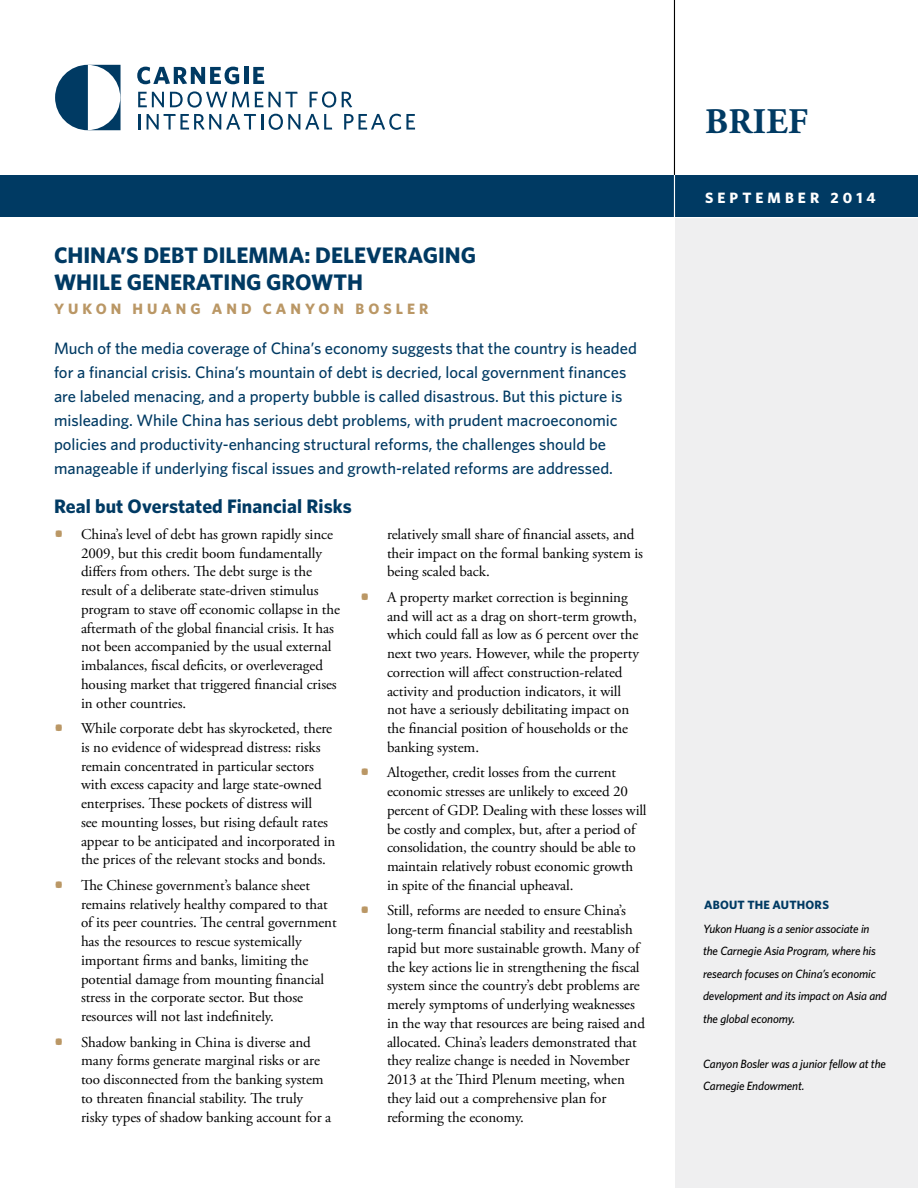
<style>
.page{position:relative;width:918px;height:1188px;background:#fff}
.page>*{position:absolute;margin:0;border:0;box-sizing:border-box;transform-origin:0 0}
.t1{font:700 36px "Adobe Garamond Pro";letter-spacing:.01em;color:#003a63}
.t2{font:500 24px "Whitney";color:#ba9765}
.t3{font:700 22.5px/27px "Whitney";color:#003a63}
.t4{font:700 19.5px "Whitney";letter-spacing:.005em;color:#003a63}
.t5{font:500 16.5px/24px "Whitney";color:#003a63}
.t6{font:15px/18.8px "Adobe Garamond Pro";letter-spacing:-.005em;color:#000}
.t7{font:700 15px "Whitney";letter-spacing:.27em;color:#ba9765}
.t8{font:700 15px "Whitney";letter-spacing:.27em;color:#fff}
.t9{font:italic 500 12px/22.5px "Whitney";letter-spacing:-.01em;color:#000}
.t10{font:700 12px "Whitney";letter-spacing:.015em;color:#003a63}
</style>
<div class="page">
<div style="left:675px;top:213px;width:243px;height:975px;background:#efeff0"></div>
<div style="left:0;top:176px;width:918px;height:41px;background:#003a63"></div>
<hr style="left:674px;top:0;width:1px;height:252px;background:#fff">
<hr style="left:674px;top:0;width:1px;height:175px;background:#000">
<hr style="left:0;top:217px;width:918px;height:1px;background:#fff">
<svg style="left:137px;top:67px;width:102px;height:17px"></svg>
<hr style="left:244px;top:67px;width:4px;height:17px;background:#003a63">
<svg style="left:253px;top:67px;width:11px;height:17px"></svg>
<svg style="left:138px;top:92px;width:26px;height:15px"></svg>
<svg style="left:170px;top:91px;width:79px;height:17px"></svg>
<svg style="left:255px;top:92px;width:43px;height:15px"></svg>
<svg style="left:310px;top:91px;width:26px;height:17px"></svg>
<svg style="left:342px;top:92px;width:10px;height:15px"></svg>
<svg style="left:138px;top:114px;width:2px;height:16px"></svg>
<svg style="left:147px;top:114px;width:116px;height:16px"></svg>
<svg style="left:269px;top:114px;width:63px;height:16px"></svg>
<svg style="left:344px;top:114px;width:71px;height:16px"></svg>
<svg style="left:55px;top:65px;width:66px;height:65px"></svg>
<h3 class="t3" style="left:54px;top:242px;width:424px">CHINA S’ DEBT DILEMMA: DELEVERAGING<br>WHILE GENERATING GROWTH</h3>
<p class="t7" style="left:355px;top:299px;width:75px">BOSLER</p>
<p class="t7" style="left:54px;top:299px;width:69px">YUKON</p>
<p class="t7" style="left:133px;top:299px;width:70px">HUANG</p>
<p class="t7" style="left:263px;top:299px;width:83px">CANYON</p>
<p class="t7" style="left:212px;top:299px;width:41px">AND</p>
<p class="t5" style="left:54px;top:336px;width:584px">Much of the media coverage of China s’ economy suggests that the country is headed for a financial crisis. China s’ mountain of debt is decried, local government finances are labeled menacing, and a property bubble is called disastrous. But this picture is misleading. While China has serious debt problems, with prudent macroeconomic policies and productivity-enhancing structural reforms, the challenges should be manageable if underlying fiscal issues and growth-related reforms are addressed.</p>
<h3 class="t4" style="left:54px;top:494px;width:299px">Real but Overstated Financial Risks</h3>
<h1 class="t1" style="left:705px;top:100px;width:104px">BRIEF</h1>
<p class="t8" style="left:705px;top:187px;width:116px">SEPTEMBER</p>
<p class="t8" style="left:831px;top:187px;width:47px">2014</p>
<h2 class="t2" style="left:54px;top:518px;width:12px">•</h2>
<h2 class="t2" style="left:54px;top:712px;width:12px">•</h2>
<h2 class="t2" style="left:54px;top:869px;width:12px">•</h2>
<h2 class="t2" style="left:54px;top:1026px;width:12px">•</h2>
<p class="t6" style="left:81px;top:525px;width:254px">Chinas’ level of debt has grown rapidly since</p>
<p class="t6" style="left:81px;top:544px;width:260px">2009, but this credit boom fundamentally differs from others. The debt surge is the result of a deliberate state-driven stimulus program to stave offeconomic collapse in the aftermath of the global financial crisis It. has not been accompanied by the usual external imbalances, fiscal deficits, or overleveraged housing market that triggered financial crises in other countries.</p>
<p class="t6" style="left:81px;top:720px;width:253px">While corporate debt has skyrocketed, there</p>
<p class="t6" style="left:81px;top:738px;width:256px">is no evidence of widespread distress: risks remain concentrated in particular sectors with excess capacity and large state-owned enterprises. These pockets of distress will<br>see mounting losses, but rising default rates appear to be anticipated and incorporated in the prices of the relevant stocks and bonds.</p>
<p class="t6" style="left:81px;top:876px;width:231px">The Chinese governments’ balance sheet</p>
<p class="t6" style="left:81px;top:895px;width:257px">remains relatively healthy compared to that of its peer countries. The central government has the resources to rescue systemically important firms and banks, limiting the potential damage from mounting financial stress in the corporate sector. But those resources will not last indefinitely.</p>
<p class="t6" style="left:81px;top:1033px;width:231px">Shadow banking in China is diverse and</p>
<p class="t6" style="left:81px;top:1052px;width:252px">many forms generate marginal risks or are too disconnected from the banking system to threaten financial stability. The truly risky types of shadow banking account for a</p>
<h2 class="t2" style="left:360px;top:581px;width:12px">•</h2>
<h2 class="t2" style="left:360px;top:756px;width:12px">•</h2>
<h2 class="t2" style="left:360px;top:894px;width:12px">•</h2>
<p class="t6" style="left:387px;top:525px;width:258px">relatively small share of financial assets, and their impact on the formal banking system is being scaled back.</p>
<p class="t6" style="left:387px;top:588px;width:242px">A property market correction is beginning</p>
<p class="t6" style="left:387px;top:607px;width:253px">and will act as a drag on short-term growth, which could fall as low as 6 percent over the next two years. However, while the property correction will affect construction-related activity and production indicators it, will not have a seriously debilitating impact on the financial position of households or the banking system.</p>
<p class="t6" style="left:387px;top:764px;width:231px">Altogether, credit losses from the current</p>
<p class="t6" style="left:475px;top:783px;width:173px;text-indent:-88px">economic stresses are unlikely to exceed 20<br>. Dealing with these losses will</p>
<p class="t6" style="left:387px;top:801px;width:250px">percent of GDP<br>be costly and complex, but, after a period of consolidation, the country should be able to maintain relatively robust economic growth in spite of the financial upheaval.</p>
<p class="t6" style="left:387px;top:902px;width:240px">Still, reforms are needed to ensure Chinas’</p>
<p class="t10" style="left:704px;top:897px;width:126px">ABOUT THE AUTHORS</p>
<p class="t6" style="left:387px;top:921px;width:259px">long-term financial stability and reestablish rapid but more sustainable growth. Many of the key actions lie in strengthening the fiscal system since the countrys’ debt problems are merely symptoms of underlying weaknesses in the way that resources are being raised and allocated. Chinas’ leaders demonstrated that they realize change is needed in November 2013 at the Third Plenum meeting, when they laid out a comprehensive plan for reforming the economy.</p>
<p class="t9" style="left:703px;top:917px;width:185px">Yukon Huang ais senior associate in the Carnegie Asia Program, where his research focuses on China s’ economic development and its impact on Asia and the global economy.</p>
<p class="t9" style="left:703px;top:1052px;width:184px">Canyon Bosler was a junior fellow at the<br>Carnegie Endowment.</p>
</div>
